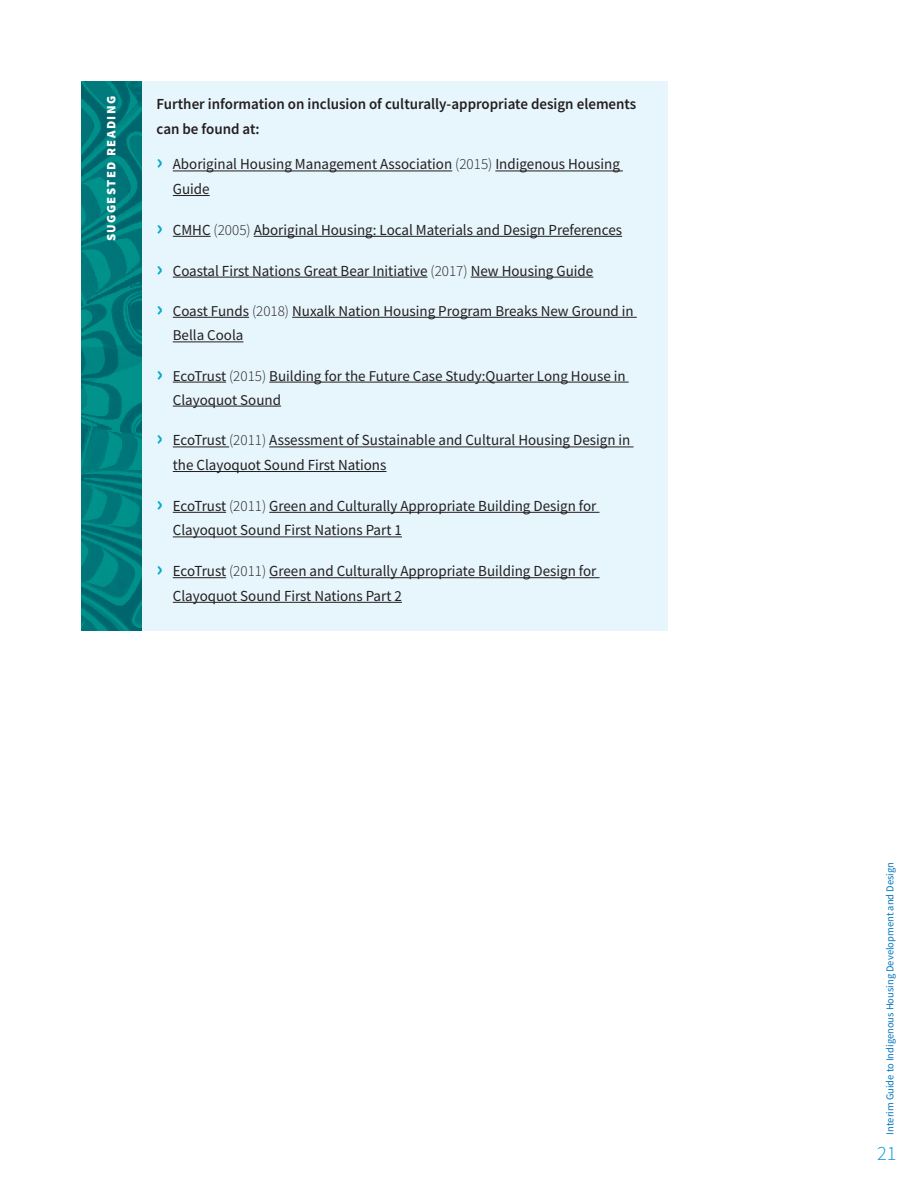
<style>
.page{position:relative;width:918px;height:1188px;background:#fff}
.page>*{position:absolute;margin:0;border:0;box-sizing:border-box;transform-origin:0 0}
.t1{font:300 20.25px "Source Sans Pro";color:#089ad9}
.t2{font:15.3px/24.6px "Source Sans Pro";color:#231f20}
.H3_-_Suggested_Readi{font:600 15.3px/24.6px "Source Sans Pro";color:#231f20}
.t3{font:15px/24.6px "Source Sans Pro";color:#231f20}
.Suggested_Reading{font:900 12.75px "Source Sans Pro";letter-spacing:.11em;color:#fff}
.t4{font:10.5px "Source Sans Pro";color:#0076be}
.s1{font-weight:700;font-size:22.5px;color:#00abc8}
.s2{font-weight:300}
</style>
<div class="page">
<div style="left:140px;top:81px;width:528px;height:550px;background:#e7f5fc"></div>
<hr style="left:173px;top:171px;width:279px;height:1px;background:#231f20">
<hr style="left:495px;top:171px;width:128px;height:1px;background:#231f20">
<hr style="left:173px;top:195px;width:37px;height:1px;background:#231f20">
<hr style="left:173px;top:236px;width:38px;height:1px;background:#231f20">
<hr style="left:254px;top:236px;width:368px;height:1px;background:#231f20">
<hr style="left:173px;top:277px;width:255px;height:1px;background:#231f20">
<hr style="left:471px;top:277px;width:122px;height:1px;background:#231f20">
<hr style="left:173px;top:317px;width:76px;height:1px;background:#231f20">
<hr style="left:292px;top:317px;width:345px;height:1px;background:#231f20">
<hr style="left:173px;top:342px;width:70px;height:1px;background:#231f20">
<hr style="left:173px;top:382px;width:53px;height:1px;background:#231f20">
<hr style="left:269px;top:382px;width:360px;height:1px;background:#231f20">
<hr style="left:173px;top:406px;width:108px;height:1px;background:#231f20">
<hr style="left:173px;top:447px;width:56px;height:1px;background:#231f20">
<hr style="left:269px;top:447px;width:365px;height:1px;background:#231f20">
<hr style="left:173px;top:471px;width:213px;height:1px;background:#231f20">
<hr style="left:173px;top:512px;width:53px;height:1px;background:#231f20">
<hr style="left:269px;top:512px;width:331px;height:1px;background:#231f20">
<hr style="left:173px;top:537px;width:229px;height:1px;background:#231f20">
<hr style="left:173px;top:577px;width:53px;height:1px;background:#231f20">
<hr style="left:269px;top:577px;width:331px;height:1px;background:#231f20">
<hr style="left:173px;top:602px;width:229px;height:1px;background:#231f20">
<img style="left:81px;top:81px;width:60px;height:550px">
<p class="Suggested_Reading" style="left:102px;top:241px;width:147px;rotate:-90deg">SUGGESTED READING</p>
<p class="H3_-_Suggested_Readi" style="left:157px;top:92px;width:481px">Further information on inclusion of culturally-appropriate design elements can be found at:</p>
<p class="t2" style="left:173px;top:152px;width:449px;text-indent:-16px"><span class="s1">›</span> Aboriginal Housing Management Association <span class="s2">(2015)</span> Indigenous Housing<br>Guide</p>
<p class="t2" style="left:157px;top:217px;width:467px"><span class="s1">›</span> CMHC <span class="s2">(2005)</span> Aboriginal Housing: Local Materials and Design Preferences</p>
<p class="t2" style="left:157px;top:258px;width:438px"><span class="s1">›</span> Coastal First Nations Great Bear Initiative <span class="s2">(2017)</span> New Housing Guide</p>
<p class="t3" style="left:173px;top:298px;width:462px;text-indent:-16px"><span class="s1">›</span> Coast Funds <span class="s2">(2018)</span> Nuxalk Nation Housing Program Breaks New Ground in<br>Bella Coola</p>
<p class="t3" style="left:173px;top:364px;width:454px;line-height:24px;text-indent:-16px"><span class="s1">›</span> EcoTrust <span class="s2">(2015)</span> Building for the Future Case Study:Quarter Long House in<br>Clayoquot Sound</p>
<p class="t2" style="left:173px;top:428px;width:459px;text-indent:-16px"><span class="s1">›</span> EcoTrust <span class="s2">(2011)</span> Assessment of Sustainable and Cultural Housing Design in the Clayoquot Sound First Nations</p>
<p class="t2" style="left:173px;top:493px;width:425px;text-indent:-16px"><span class="s1">›</span> EcoTrust <span class="s2">(2011)</span> Green and Culturally Appropriate Building Design for<br>Clayoquot Sound First Nations Part 1</p>
<p class="t2" style="left:173px;top:559px;width:425px;text-indent:-16px"><span class="s1">›</span> EcoTrust <span class="s2">(2011)</span> Green and Culturally Appropriate Building Design for<br>Clayoquot Sound First Nations Part 2</p>
<p class="t4" style="left:883px;top:1135px;width:274px;rotate:-90deg">Interim Guide to Indigenous Housing Development and Design</p>
<h1 class="t1" style="left:877px;top:1141px;width:21px">21</h1>
</div>
